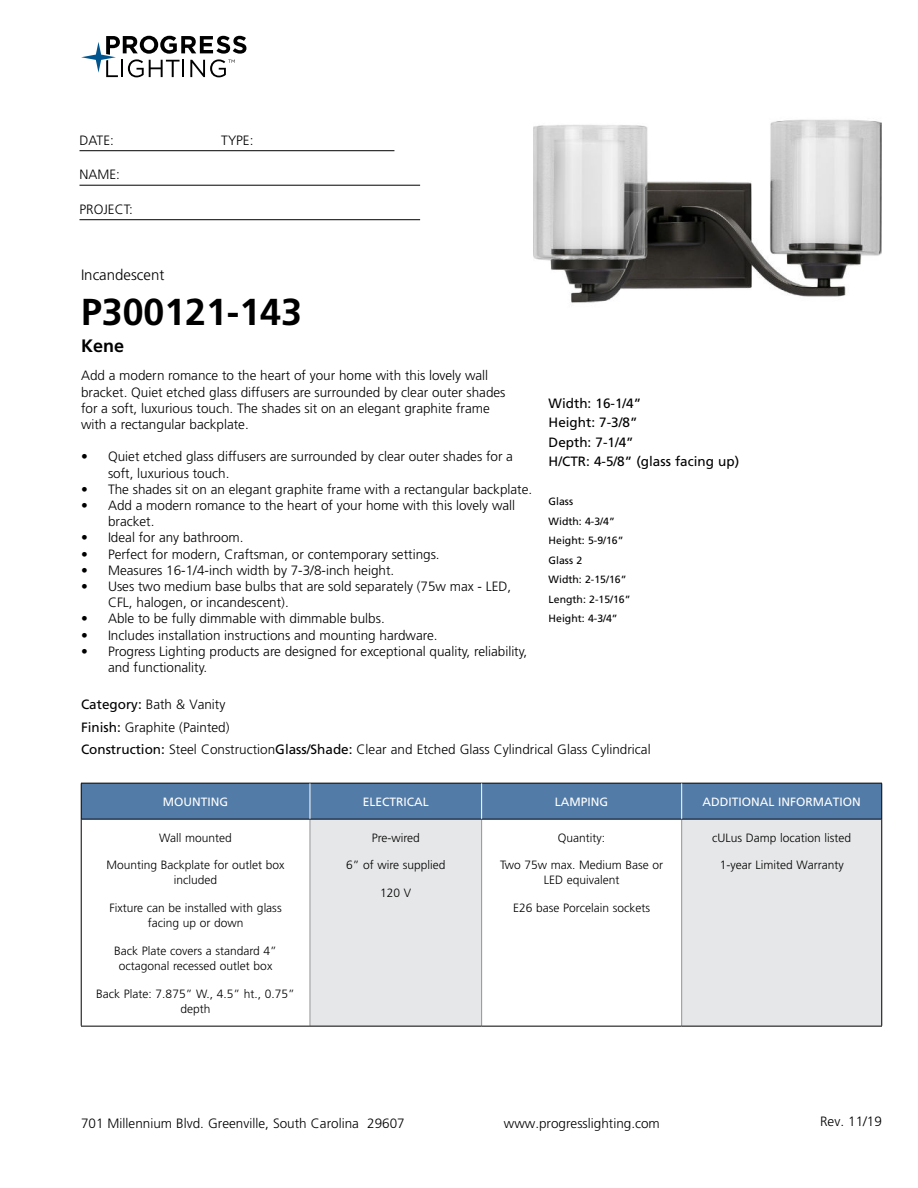
<style>
.page{position:relative;width:918px;height:1188px;background:#fff}
.page>*{position:absolute;margin:0;border:0;box-sizing:border-box;transform-origin:0 0}
.t1{font:700 37.5px "Frutiger LT Std";color:#000}
.t2{font:700 18px "Frutiger LT Std";color:#000}
.t3{font:300 15px "Frutiger LT Std";color:#000}
.t4{font:300 13.5px/16.2px "Frutiger LT Std";color:#000}
.t5{font:13.5px/19.5px "Frutiger LT Std";color:#000}
.t6{font:300 12px/15px "Frutiger LT Std";color:#000;text-align:center}
.t7{font:12px "Frutiger LT Std";color:#fff}
.t8{font:10.5px/19.5px "Frutiger LT Std";color:#000}
.s1{font-weight:400}
</style>
<div class="page">
<svg style="left:81px;top:36px;width:165px;height:41px"></svg>
<hr style="left:80px;top:150px;width:314px;height:1px;background:#000">
<hr style="left:80px;top:185px;width:340px;height:1px;background:#000">
<hr style="left:80px;top:219px;width:340px;height:1px;background:#000">
<div style="left:82px;top:784px;width:799px;height:35px;background:#527ba8"></div>
<div style="left:310px;top:819px;width:172px;height:207px;background:#e6e7e8"></div>
<div style="left:682px;top:819px;width:200px;height:207px;background:#e6e7e8"></div>
<hr style="left:310px;top:820px;width:1px;height:206px;background:#939598">
<hr style="left:481px;top:820px;width:1px;height:206px;background:#939598">
<hr style="left:681px;top:820px;width:1px;height:206px;background:#939598">
<hr style="left:81px;top:819px;width:229px;height:1px;background:#000">
<hr style="left:310px;top:819px;width:172px;height:1px;background:#000">
<hr style="left:482px;top:819px;width:200px;height:1px;background:#000">
<hr style="left:682px;top:819px;width:200px;height:1px;background:#000">
<hr style="left:81px;top:1026px;width:229px;height:1px;background:#000">
<hr style="left:310px;top:1026px;width:172px;height:1px;background:#000">
<hr style="left:482px;top:1026px;width:200px;height:1px;background:#000">
<hr style="left:682px;top:1026px;width:200px;height:1px;background:#000">
<hr style="left:81px;top:783px;width:229px;height:1px;background:#000">
<hr style="left:81px;top:783px;width:1px;height:36px;background:#000">
<hr style="left:310px;top:783px;width:172px;height:1px;background:#000">
<hr style="left:482px;top:783px;width:200px;height:1px;background:#000">
<hr style="left:682px;top:783px;width:200px;height:1px;background:#000">
<hr style="left:881px;top:783px;width:1px;height:36px;background:#000">
<hr style="left:81px;top:819px;width:1px;height:207px;background:#000">
<hr style="left:881px;top:819px;width:1px;height:207px;background:#000">
<hr style="left:310px;top:783px;width:1px;height:36px;background:#fff">
<hr style="left:681px;top:783px;width:1px;height:36px;background:#fff">
<hr style="left:481px;top:783px;width:1px;height:36px;background:#fff">
<img style="left:533px;top:119px;width:349px;height:184px">
<p class="t4" style="left:80px;top:133px;width:36px">DATE:</p>
<p class="t4" style="left:221px;top:133px;width:34px">TYPE:</p>
<p class="t4" style="left:80px;top:168px;width:42px">NAME:</p>
<p class="t4" style="left:80px;top:202px;width:55px">PROJECT:</p>
<p class="t3" style="left:81px;top:269px;width:85px">Incandescent</p>
<h1 class="t1" style="left:81px;top:290px;width:222px">P300121-143</h1>
<h2 class="t2" style="left:81px;top:335px;width:45px">Kene</h2>
<p class="t4" style="left:81px;top:369px;width:426px">Add a modern romance to the heart of your home with this lovely wall bracket. Quiet etched glass diffusers are surrounded by clear outer shades for a soft, luxurious touch. The shades sit on an elegant graphite frame with a rectangular backplate.</p>
<p class="t4" style="left:108px;top:450px;width:407px;text-indent:-27px">• Quiet etched glass diffusers are surrounded by clear outer shades for a soft, luxurious touch.</p>
<p class="t4" style="left:81px;top:482px;width:453px">• The shades sit on an elegant graphite frame with a rectangular backplate.</p>
<p class="t4" style="left:108px;top:498px;width:409px;text-indent:-27px">• Add a modern romance to the heart of your home with this lovely wall bracket.</p>
<p class="t4" style="left:81px;top:531px;width:164px">• Ideal for any bathroom.</p>
<p class="t4" style="left:81px;top:547px;width:360px">• Perfect for modern, Craftsman, or contemporary settings.</p>
<p class="t4" style="left:81px;top:563px;width:315px">• Measures 16-1/4-inch width by 7-3/8-inch height.</p>
<p class="t4" style="left:108px;top:579px;width:405px;text-indent:-27px">• Uses two medium base bulbs that are sold separately (75w max - LED,<br>CFL, halogen, or incandescent).</p>
<p class="t4" style="left:81px;top:612px;width:305px">• Able to be fully dimmable with dimmable bulbs.</p>
<p class="t4" style="left:81px;top:628px;width:358px">• Includes installation instructions and mounting hardware.</p>
<p class="t4" style="left:108px;top:644px;width:421px;text-indent:-27px">• Progress Lighting products are designed for exceptional quality, reliability, and functionality.</p>
<p class="t4" style="left:81px;top:694px;width:571px;line-height:22.5px"><span class="s1">Category:</span> Bath &amp; Vanity<br><span class="s1">Finish:</span> Graphite (Painted)<br><span class="s1">Construction:</span> Steel Construction<span class="s1">Glass/Shade:</span> Clear and Etched Glass Cylindrical Glass Cylindrical</p>
<p class="t7" style="left:163px;top:797px;width:67px">MOUNTING</p>
<p class="t7" style="left:363px;top:797px;width:68px">ELECTRICAL</p>
<p class="t7" style="left:555px;top:797px;width:55px">LAMPING</p>
<p class="t7" style="left:703px;top:797px;width:160px">ADDITIONAL INFORMATION</p>
<p class="t6" style="left:159px;top:831px;width:74px">Wall mounted</p>
<p class="t6" style="left:107px;top:859px;width:180px">Mounting Backplate for outlet box included</p>
<p class="t6" style="left:110px;top:901px;width:174px">Fixture can be installed with glass facing up or down</p>
<p class="t6" style="left:114px;top:944px;width:164px">Back Plate covers a standard 4” octagonal recessed outlet box</p>
<p class="t6" style="left:96px;top:987px;width:200px">Back Plate: 7.875” W., 4.5” ht., 0.75” depth</p>
<p class="t5" style="left:549px;top:394px;width:192px">Width: 16-1/4”<br>Height: 7-3/8”<br>Depth: 7-1/4”<br>H/CTR: 4-5/8” (glass facing up)</p>
<p class="t8" style="left:549px;top:492px;width:83px">Glass<br>Width: 4-3/4”<br>Height: 5-9/16”<br>Glass 2<br>Width: 2-15/16”<br>Length: 2-15/16”<br>Height: 4-3/4”</p>
<p class="t6" style="left:372px;top:831px;width:50px">Pre-wired</p>
<p class="t6" style="left:346px;top:859px;width:101px">6” of wire supplied</p>
<p class="t6" style="left:380px;top:886px;width:33px">120 V</p>
<p class="t6" style="left:712px;top:831px;width:141px">cULus Damp location listed</p>
<p class="t6" style="left:720px;top:859px;width:125px">1-year Limited Warranty</p>
<p class="t6" style="left:558px;top:831px;width:49px">Quantity:</p>
<p class="t6" style="left:500px;top:859px;width:165px">Two 75w max. Medium Base or<br>LED equivalent</p>
<p class="t6" style="left:513px;top:901px;width:138px">E26 base Porcelain sockets</p>
<p class="t4" style="left:81px;top:1116px;width:325px">701 Millennium Blvd. Greenville, South Carolina 29607</p>
<p class="t4" style="left:504px;top:1116px;width:158px">www.progresslighting.com</p>
<p class="t4" style="left:820px;top:1114px;width:63px">Rev. 11/19</p>
</div>
